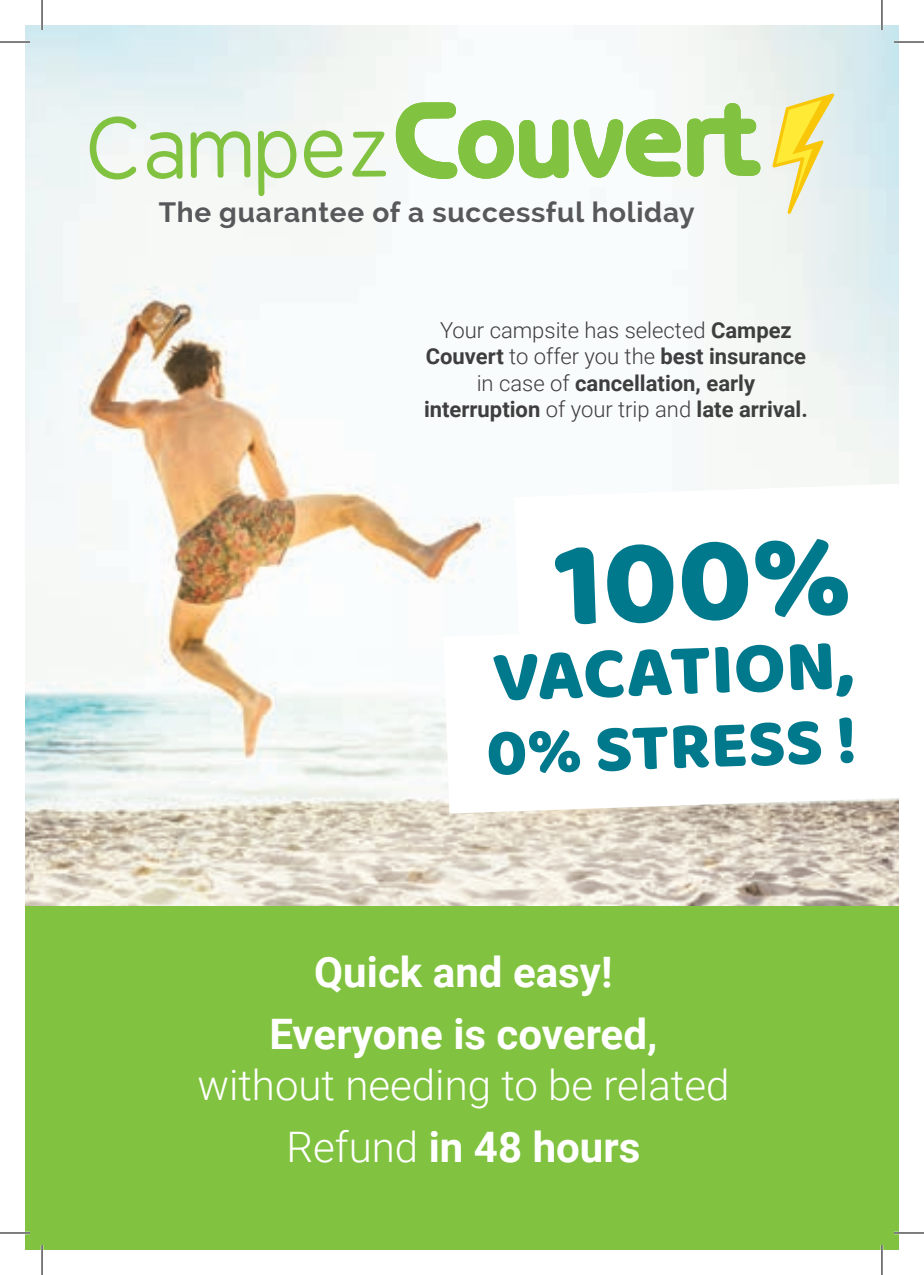
<style>
.page{position:relative;width:924px;height:1275px;background:#fff}
.page>*{position:absolute;margin:0;border:0;box-sizing:border-box;transform-origin:0 0}
.t1{font:123.2px "Baloo Tamma";color:#00798d}
.t2{font:74px "Baloo Tamma";color:#00798d}
.t3{font:67.8px "Baloo Tamma";color:#00798d}
.t4{font:300 42px/62px "Roboto";color:#fff;text-align:center}
.t5{font:700 42px/62px "Roboto";color:#fff;text-align:center}
.t6{font:700 28px "Raleway";letter-spacing:.025em;color:#57585a}
.t7{font:700 22px/26.4px "Roboto";color:#3e3e3f;text-align:center}
.s1{font-weight:300}
.s2{font-weight:700}
</style>
<div class="page">
<img style="left:25px;top:25px;width:873px;height:881px">
<div style="left:25px;top:906px;width:873px;height:344px;background:#81c340"></div>
<svg style="left:514px;top:484px;width:384px;height:28px"></svg>
<svg style="left:475px;top:512px;width:423px;height:74px"></svg>
<svg style="left:413px;top:586px;width:485px;height:74px"></svg>
<svg style="left:406px;top:660px;width:492px;height:172px"></svg>
<svg style="left:90px;top:116px;width:46px;height:64px"></svg>
<svg style="left:147px;top:132px;width:35px;height:47px"></svg>
<svg style="left:190px;top:131px;width:60px;height:47px"></svg>
<svg style="left:258px;top:131px;width:38px;height:65px"></svg>
<svg style="left:304px;top:130px;width:38px;height:48px"></svg>
<svg style="left:352px;top:132px;width:34px;height:45px"></svg>
<svg style="left:395px;top:102px;width:365px;height:77px"></svg>
<svg style="left:772px;top:93px;width:62px;height:121px;background:#f0e69e"></svg>
<hr style="left:0;top:41px;width:30px;height:2px;background:#fff">
<hr style="left:893px;top:41px;width:30px;height:2px;background:#fff">
<hr style="left:0;top:1231px;width:30px;height:3px;background:#fff">
<hr style="left:893px;top:1231px;width:30px;height:3px;background:#fff">
<hr style="left:41px;top:0;width:2px;height:30px;background:#fff">
<hr style="left:41px;top:1245px;width:2px;height:30px;background:#fff">
<hr style="left:880px;top:0;width:2px;height:30px;background:#fff">
<hr style="left:880px;top:1245px;width:2px;height:30px;background:#fff">
<hr style="left:0;top:42px;width:30px;height:1px;background:#000">
<hr style="left:893px;top:42px;width:30px;height:1px;background:#000">
<hr style="left:0;top:1232px;width:30px;height:1px;background:#000">
<hr style="left:893px;top:1232px;width:30px;height:1px;background:#000">
<hr style="left:42px;top:0;width:1px;height:30px;background:#000">
<hr style="left:42px;top:1245px;width:1px;height:30px;background:#000">
<hr style="left:881px;top:0;width:1px;height:30px;background:#000">
<hr style="left:881px;top:1245px;width:1px;height:30px;background:#000">
<p class="t6" style="left:159px;top:196px;width:537px">The guarantee of a successful holiday</p>
<p class="t7" style="left:424px;top:316px;width:385px"><span class="s1">Your campsite has selected</span> Campez Couvert <span class="s1">to offer you the</span> best insurance <span class="s1">in case of</span> cancellation, early interruption <span class="s1">of your trip and</span> late arrival.</p>
<h1 class="t1" style="left:551px;top:509px;width:298px;rotate:-2deg">100%</h1>
<h2 class="t2" style="left:491px;top:631px;width:363px;rotate:-2deg">VACATION,</h2>
<h3 class="t3" style="left:484px;top:711px;width:372px;rotate:-2deg">0% STRESS !</h3>
<h3 class="t5" style="left:269px;top:940px;width:389px">Quick and easy!<br>Everyone is covered,</h3>
<h3 class="t4" style="left:197px;top:1052px;width:533px">without needing to be related<br>Refund <span class="s2">in 48 hours</span></h3>
</div>
